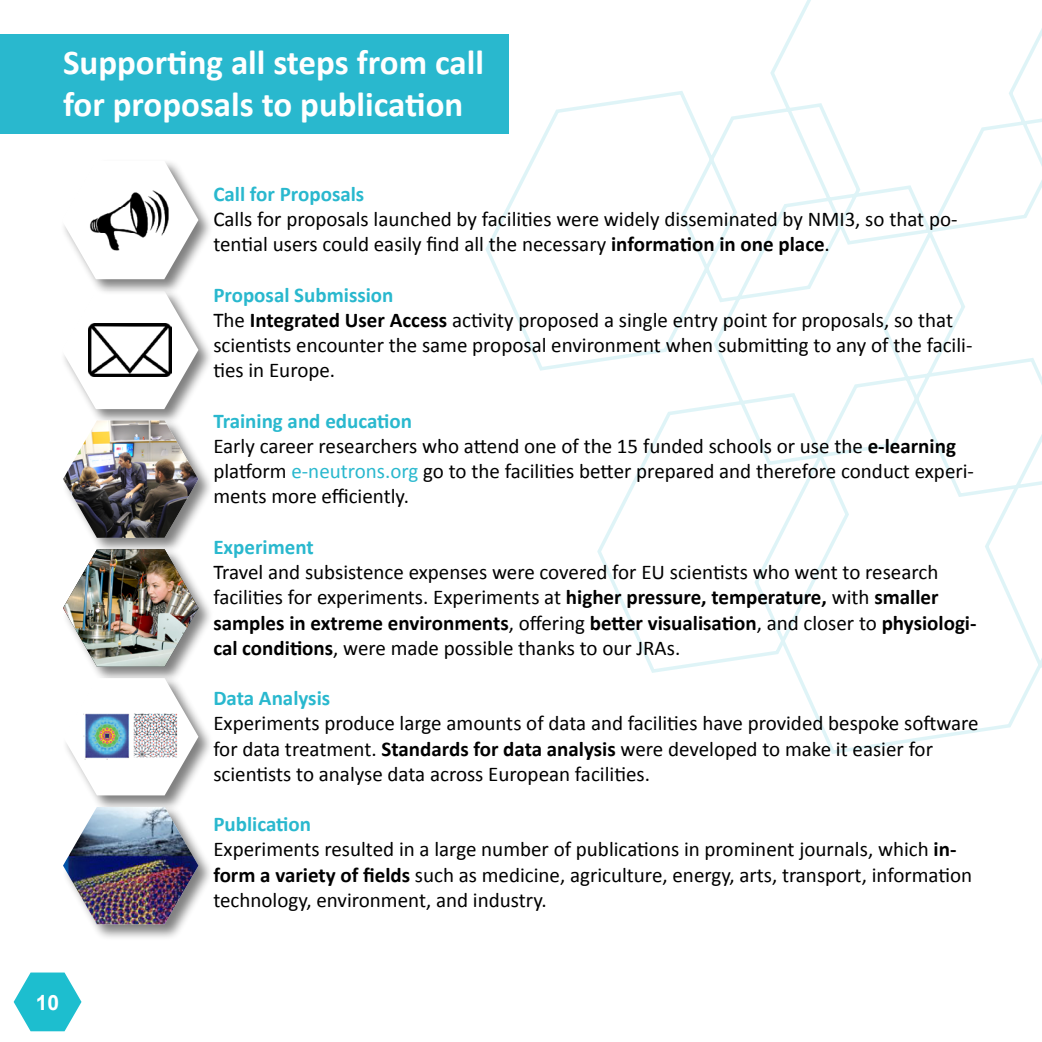
<style>
.page{position:relative;width:1042px;height:1042px;background:#fff}
.page>*{position:absolute;margin:0;border:0;box-sizing:border-box;transform-origin:0 0}
.t1{font:700 35px "Calibri";color:#fff}
.Fließtext{font:21px/25.2px "Calibri";color:#000}
.Fließtext-2{font:700 21px "Calibri";color:#29b8ce}
.t2{font:700 21px "Arial";color:#fff}
.s1{font-weight:700}
.s2{color:#29b8ce}
</style>
<div class="page">
<svg style="left:483px;top:0;width:559px;height:754px"></svg>
<svg style="left:14px;top:972px;width:67px;height:59px"></svg>
<div style="left:0;top:35px;width:508px;height:99px;background:#29b8ce"></div>
<div style="left:60px;top:288px;width:154px;height:137px;background:#000;opacity:.5"></div>
<svg style="left:62px;top:296px;width:136px;height:113px"></svg>
<img style="left:89px;top:323px;width:83px;height:54px">
<div style="left:60px;top:158px;width:154px;height:138px;background:#000;opacity:.5"></div>
<svg style="left:62px;top:161px;width:136px;height:118px"></svg>
<img style="left:89px;top:188px;width:83px;height:64px">
<div style="left:62px;top:418px;width:152px;height:136px;background:#000;opacity:.5"></div>
<img style="left:63px;top:420px;width:135px;height:118px">
<div style="left:62px;top:547px;width:152px;height:136px;background:#000;opacity:.5"></div>
<img style="left:63px;top:549px;width:135px;height:117px">
<div style="left:62px;top:676px;width:152px;height:136px;background:#000;opacity:.5"></div>
<svg style="left:63px;top:678px;width:135px;height:117px"></svg>
<img style="left:83px;top:714px;width:95px;height:46px">
<div style="left:62px;top:804px;width:152px;height:136px;background:#000;opacity:.5"></div>
<img style="left:63px;top:807px;width:135px;height:117px">
<p class="t1" style="left:63px;top:40px;width:422px">Supporting all steps from call</p>
<p class="t1" style="left:63px;top:82px;width:402px">for proposals to publication</p>
<p class="t2" style="left:36px;top:988px;width:25px">10</p>
<p class="Fließtext-2" style="left:213px;top:181px;width:152px">Call for Proposals</p>
<p class="Fließtext" style="left:213px;top:207px;width:746px">Calls for proposals launched by facilities were widely disseminated by NMI3, so that po&shy;tential users could easily find all the necessary <span class="s1">information in one place</span>.</p>
<p class="Fließtext-2" style="left:213px;top:281px;width:182px">Proposal Submission</p>
<p class="Fließtext" style="left:213px;top:307px;width:760px">The <span class="s1">Integrated User Access</span> activity proposed a single entry point for proposals, so that scientists encounter the same proposal environment when submitting to any of the facili&shy;ties in Europe.</p>
<p class="Fließtext-2" style="left:213px;top:407px;width:200px">Training and education</p>
<p class="Fließtext" style="left:213px;top:433px;width:762px">Early career researchers who attend one of the 15 funded schools or use the <span class="s1">e-learning </span>platform <span class="s2">e-neutrons.org</span> go to the facilities better prepared and therefore conduct experi&shy;ments more efficiently.</p>
<p class="Fließtext-2" style="left:213px;top:533px;width:102px">Experiment</p>
<p class="Fließtext" style="left:213px;top:559px;width:764px">Travel and subsistence expenses were covered for EU scientists who went to research facilities for experiments. Experiments at <span class="s1">higher pressure, temperature,</span> with <span class="s1">smaller samples in extreme environments</span>, offering <span class="s1">better visualisation</span>, and closer to <span class="s1">physiologi&shy;cal conditions</span>, were made possible thanks to our JRAs.</p>
<p class="Fließtext-2" style="left:213px;top:685px;width:118px">Data Analysis</p>
<p class="Fließtext" style="left:213px;top:711px;width:767px">Experiments produce large amounts of data and facilities have provided bespoke software for data treatment. <span class="s1">Standards for data analysis</span> were developed to make it easier for scientists to analyse data across European facilities.</p>
<p class="Fließtext-2" style="left:213px;top:811px;width:99px">Publication</p>
<p class="Fließtext" style="left:213px;top:837px;width:760px">Experiments resulted in a large number of publications in prominent journals, which <span class="s1">in&shy;form a variety of fields</span> such as medicine, agriculture, energy, arts, transport, information technology, environment, and industry.</p>
</div>
